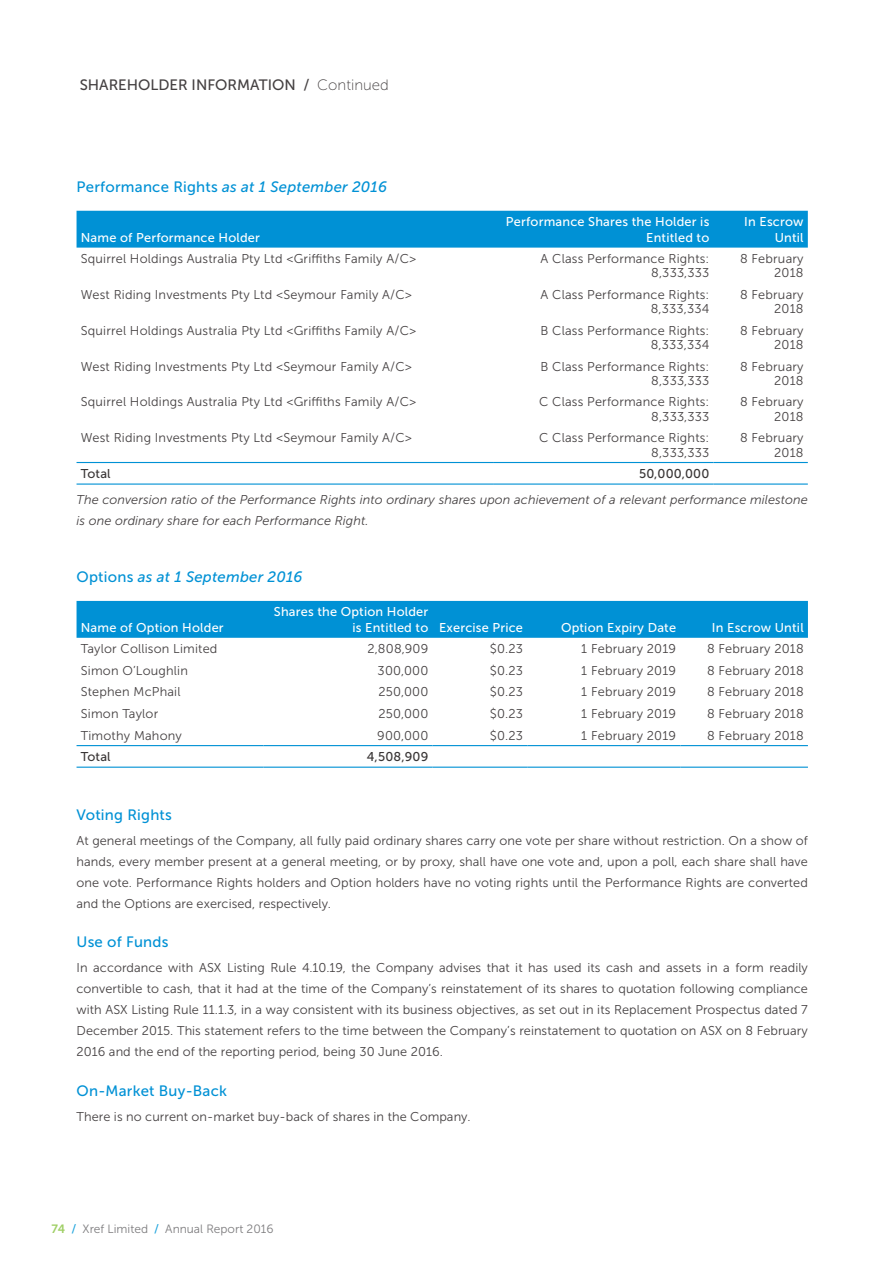
<style>
.page{position:relative;width:893px;height:1263px;background:#fff}
.page>*{position:absolute;margin:0;border:0;box-sizing:border-box;transform-origin:0 0}
.t1{font:italic 15px "Museo Sans 500";letter-spacing:.015em;color:#0091d5}
.t2{font:15px "Museo Sans 500";letter-spacing:.015em;color:#0091d5}
.t3{font:15px "Museo Sans 500";color:#444041}
.t4{font:12.75px/14.2px "Museo Sans 300";letter-spacing:.015em;color:#444041;text-align:right}
.t5{font:12.75px/15.3px "Museo Sans 500";letter-spacing:.015em;color:#fff;text-align:right}
.t6{font:italic 12.75px/21px "Museo Sans 300";letter-spacing:.005em;color:#444041}
.t7{font:12.75px "Museo Sans 500";letter-spacing:.015em;color:#393535}
.t8{font:12px "Museo Sans 300";color:#7d7c7e}
.s1{font-family:"Museo Sans 100"}
.s2{font-style:normal}
.s3{font-family:"Museo Sans 700";color:#9fcf65}
.s4{font-family:"Museo Sans 500";color:#1aa2dc}
</style>
<div class="page">
<div style="left:77px;top:211px;width:731px;height:37px;background:#0091d5"></div>
<hr style="left:77px;top:462px;width:417px;height:1px;background:#0091d5">
<hr style="left:494px;top:462px;width:220px;height:1px;background:#0091d5">
<hr style="left:714px;top:462px;width:94px;height:1px;background:#0091d5">
<hr style="left:77px;top:483px;width:417px;height:2px;background:#0091d5">
<hr style="left:494px;top:483px;width:220px;height:2px;background:#0091d5">
<hr style="left:714px;top:483px;width:94px;height:2px;background:#0091d5">
<div style="left:77px;top:601px;width:731px;height:37px;background:#0091d5"></div>
<hr style="left:77px;top:745px;width:187px;height:1px;background:#0091d5">
<hr style="left:264px;top:745px;width:169px;height:1px;background:#0091d5">
<hr style="left:433px;top:745px;width:94px;height:1px;background:#0091d5">
<hr style="left:527px;top:745px;width:153px;height:1px;background:#0091d5">
<hr style="left:680px;top:745px;width:128px;height:1px;background:#0091d5">
<hr style="left:77px;top:767px;width:187px;height:1px;background:#0091d5">
<hr style="left:264px;top:767px;width:169px;height:1px;background:#0091d5">
<hr style="left:433px;top:767px;width:94px;height:1px;background:#0091d5">
<hr style="left:527px;top:767px;width:153px;height:1px;background:#0091d5">
<hr style="left:680px;top:767px;width:128px;height:1px;background:#0091d5">
<p class="t3" style="left:80px;top:77px;width:311px">SHAREHOLDER INFORMATION / <span class="s1">Continued</span></p>
<p class="t1" style="left:77px;top:179px;width:312px"><span class="s2">Performance Rights</span> as at 1 September 2016</p>
<p class="t5" style="left:81px;top:230px;width:181px">Name of Performance Holder</p>
<p class="t5" style="left:506px;top:214px;width:205px">Performance Shares the Holder is<br>Entitled to</p>
<p class="t5" style="left:744px;top:214px;width:61px">In Escrow<br>Until</p>
<p class="t4" style="left:81px;top:252px;width:337px">Squirrel Holdings Australia Pty Ltd &lt;Griffiths Family A/C&gt;</p>
<p class="t4" style="left:541px;top:252px;width:170px">A Class Performance Rights:<br>8,333,333</p>
<p class="t4" style="left:740px;top:252px;width:65px">8 February<br>2018</p>
<p class="t4" style="left:81px;top:288px;width:333px">West Riding Investments Pty Ltd &lt;Seymour Family A/C&gt;</p>
<p class="t4" style="left:541px;top:288px;width:170px">A Class Performance Rights:<br>8,333,334</p>
<p class="t4" style="left:740px;top:288px;width:65px">8 February<br>2018</p>
<p class="t4" style="left:81px;top:323px;width:337px">Squirrel Holdings Australia Pty Ltd &lt;Griffiths Family A/C&gt;</p>
<p class="t4" style="left:540px;top:323px;width:170px">B Class Performance Rights:<br>8,333,334</p>
<p class="t4" style="left:740px;top:323px;width:65px">8 February<br>2018</p>
<p class="t4" style="left:81px;top:359px;width:333px">West Riding Investments Pty Ltd &lt;Seymour Family A/C&gt;</p>
<p class="t4" style="left:540px;top:359px;width:170px">B Class Performance Rights:<br>8,333,333</p>
<p class="t4" style="left:740px;top:359px;width:65px">8 February<br>2018</p>
<p class="t4" style="left:81px;top:395px;width:337px">Squirrel Holdings Australia Pty Ltd &lt;Griffiths Family A/C&gt;</p>
<p class="t4" style="left:539px;top:395px;width:172px">C Class Performance Rights:<br>8,333,333</p>
<p class="t4" style="left:740px;top:395px;width:65px">8 February<br>2018</p>
<p class="t4" style="left:81px;top:431px;width:333px">West Riding Investments Pty Ltd &lt;Seymour Family A/C&gt;</p>
<p class="t4" style="left:539px;top:431px;width:172px">C Class Performance Rights:<br>8,333,333</p>
<p class="t4" style="left:740px;top:431px;width:65px">8 February<br>2018</p>
<p class="t7" style="left:81px;top:467px;width:31px">Total</p>
<p class="t7" style="left:639px;top:467px;width:72px">50,000,000</p>
<p class="t6" style="left:77px;top:489px;width:733px">The conversion ratio of the Performance Rights into ordinary shares upon achievement of a relevant performance milestone is one ordinary share for each Performance Right.</p>
<p class="t1" style="left:77px;top:569px;width:228px"><span class="s2">Options</span> as at 1 September 2016</p>
<p class="t5" style="left:81px;top:620px;width:144px">Name of Option Holder</p>
<p class="t5" style="left:352px;top:604px;width:172px;text-align:left;text-indent:-79px">Shares the Option Holder<br>is Entitled to Exercise Price</p>
<p class="t5" style="left:561px;top:620px;width:117px">Option Expiry Date</p>
<p class="t5" style="left:712px;top:620px;width:93px">In Escrow Until</p>
<p class="t4" style="left:81px;top:642px;width:138px">Taylor Collison Limited</p>
<p class="t4" style="left:367px;top:642px;width:62px">2,808,909</p>
<p class="t4" style="left:490px;top:642px;width:35px">$0.23</p>
<p class="t4" style="left:581px;top:642px;width:96px">1 February 2019</p>
<p class="t4" style="left:707px;top:642px;width:98px">8 February 2018</p>
<p class="t4" style="left:81px;top:663px;width:109px">Simon O’Loughlin</p>
<p class="t4" style="left:378px;top:663px;width:52px">300,000</p>
<p class="t4" style="left:490px;top:663px;width:35px">$0.23</p>
<p class="t4" style="left:581px;top:663px;width:96px">1 February 2019</p>
<p class="t4" style="left:707px;top:663px;width:98px">8 February 2018</p>
<p class="t4" style="left:81px;top:685px;width:101px">Stephen McPhail</p>
<p class="t4" style="left:378px;top:685px;width:51px">250,000</p>
<p class="t4" style="left:490px;top:685px;width:35px">$0.23</p>
<p class="t4" style="left:581px;top:685px;width:96px">1 February 2019</p>
<p class="t4" style="left:707px;top:685px;width:98px">8 February 2018</p>
<p class="t4" style="left:81px;top:707px;width:79px">Simon Taylor</p>
<p class="t4" style="left:378px;top:707px;width:51px">250,000</p>
<p class="t4" style="left:490px;top:707px;width:35px">$0.23</p>
<p class="t4" style="left:581px;top:707px;width:96px">1 February 2019</p>
<p class="t4" style="left:707px;top:707px;width:98px">8 February 2018</p>
<p class="t4" style="left:81px;top:728px;width:103px">Timothy Mahony</p>
<p class="t4" style="left:377px;top:728px;width:53px">900,000</p>
<p class="t4" style="left:490px;top:728px;width:35px">$0.23</p>
<p class="t4" style="left:581px;top:728px;width:96px">1 February 2019</p>
<p class="t4" style="left:707px;top:728px;width:98px">8 February 2018</p>
<p class="t7" style="left:81px;top:750px;width:31px">Total</p>
<p class="t7" style="left:367px;top:750px;width:63px">4,508,909</p>
<p class="t2" style="left:77px;top:806px;width:97px">Voting Rights</p>
<p class="t4" style="left:77px;top:830px;width:733px;line-height:21px;text-align:justify">At general meetings of the Company, all fully paid ordinary shares carry one vote per share without restriction. On a show of hands, every member present at a general meeting, or by proxy, shall have one vote and, upon a poll, each share shall have one vote. Performance Rights holders and Option holders have no voting rights until the Performance Rights are converted and the Options are exercised, respectively.</p>
<p class="t2" style="left:77px;top:934px;width:93px">Use of Funds</p>
<p class="t4" style="left:77px;top:958px;width:733px;line-height:21px;text-align:justify">In accordance with ASX Listing Rule 4.10.19, the Company advises that it has used its cash and assets in a form readily convertible to cash, that it had at the time of the Company’s reinstatement of its shares to quotation following compliance with ASX Listing Rule 11.1.3, in a way consistent with its business objectives, as set out in its Replacement Prospectus dated 7<br>December 2015. This statement refers to the time between the Company’s reinstatement to quotation on ASX on 8 February 2016 and the end of the reporting period, being 30 June 2016.</p>
<p class="t2" style="left:77px;top:1082px;width:152px">On-Market Buy-Back</p>
<p class="t4" style="left:77px;top:1109px;width:395px">There is no current on-market buy-back of shares in the Company.</p>
<p class="t8" style="left:52px;top:1222px;width:223px"><span class="s3">74</span> <span class="s4">/</span> Xref Limited <span class="s4">/</span> Annual Report 2016</p>
</div>
